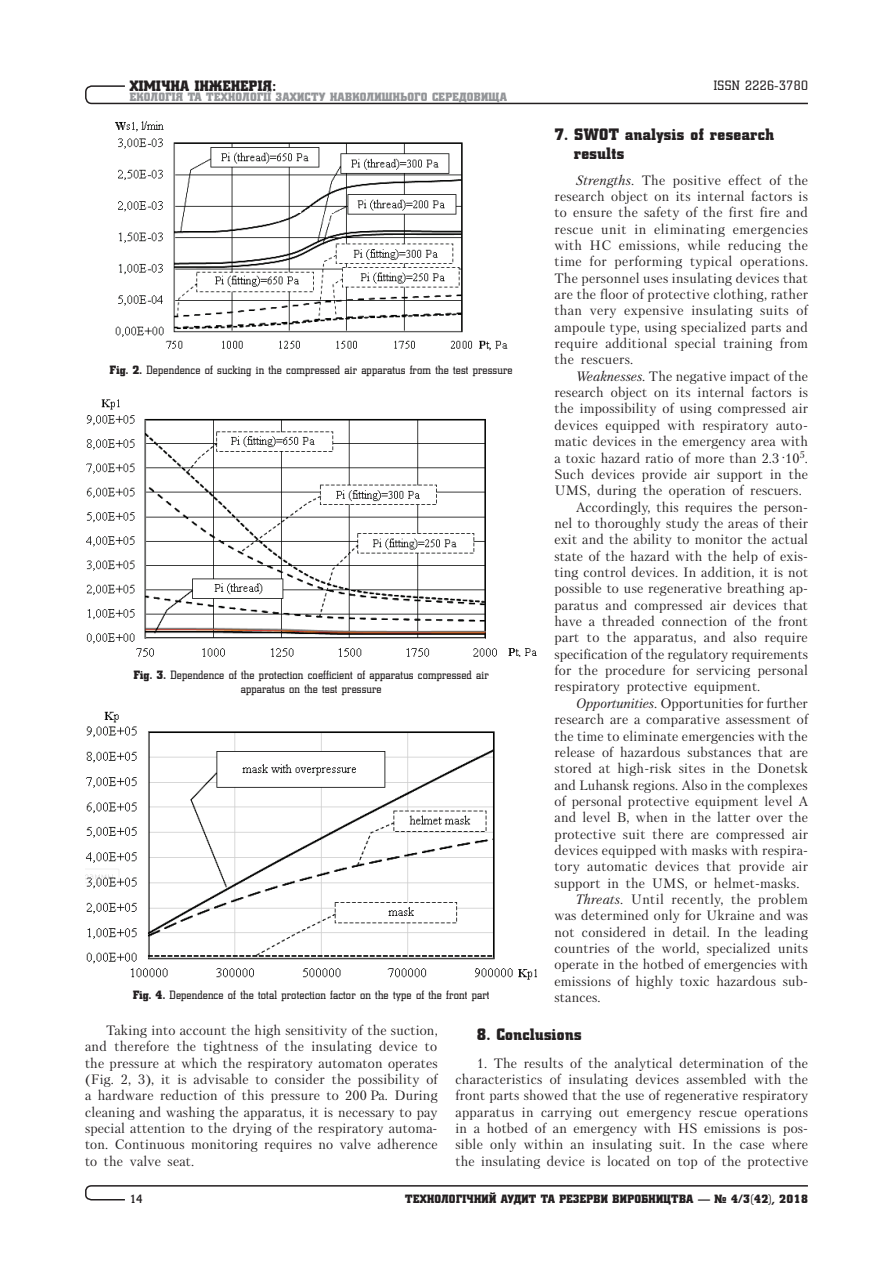
<style>
.page{position:relative;width:893px;height:1276px;background:#fff}
.page>*{position:absolute;margin:0;border:0;box-sizing:border-box;transform-origin:0 0}
.Заголовок_2_в_2_стро{font:16.5px/18.8px "Coliseum Black C";letter-spacing:.025em;color:#231f20}
.Заголовок_2{font:16.5px "Coliseum Black C";letter-spacing:.025em;color:#231f20}
.t1{font:15px "Coliseum Black C";letter-spacing:.025em;color:#231f20}
.Отсуп_англ{font:13.5px/16.4px "Petersburg C";letter-spacing:.01em;color:#231f20;text-align:justify}
.t2{font:13.5px "Coliseum C";letter-spacing:.03em;color:#231f20}
.Подпись_рисунка{font:12px/13.5px "Coliseum C";letter-spacing:.015em;color:#231f20;text-align:center}
.t3{font:12px "Coliseum Black C";letter-spacing:.025em;color:#231f20}
.t4{font:12px "Coliseum Black C";letter-spacing:.025em;color:#939598}
.t5{font:700 12px "Coliseum C";color:#231f20}
.s1{font-style:italic}
.s2{font-family:"Coliseum Black C"}
</style>
<div class="page">
<svg style="left:85px;top:85px;width:723px;height:20px"></svg>
<svg style="left:85px;top:1185px;width:723px;height:16px"></svg>
<img style="left:115px;top:121px;width:393px;height:230px">
<img style="left:85px;top:711px;width:452px;height:268px">
<img style="left:86px;top:399px;width:451px;height:258px">
<p class="t1" style="left:130px;top:77px;width:148px">ХІМІЧНА ІНЖЕНЕРІЯ:</p>
<p class="t2" style="left:714px;top:78px;width:96px">ISSN 2226-3780</p>
<p class="t4" style="left:130px;top:90px;width:379px">ЕКОЛОГІЯ ТА ТЕХНОЛОГІЇ ЗАХИСТУ НАВКОЛИШНЬОГО СЕРЕДОВИЩА</p>
<p class="Заголовок_2_в_2_стро" style="left:574px;top:125px;width:201px;text-indent:-20px">7. SWOT analysis of research results</p>
<p class="Отсуп_англ" style="left:554px;top:171px;width:255px;text-indent:21px"><span class="s1">Strengths.</span> The positive effect of the research object on its internal factors is to ensure the safety of the first fire and rescue unit in eliminating emergencies with HC emissions, while reducing the time for performing typical operations.<br>The personnel uses insulating devices that are the floor of protective clothing, rather than very expensive insulating suits of ampoule type, using specialized parts and require additional special training from the rescuers.</p>
<p class="Отсуп_англ" style="left:554px;top:368px;width:255px;text-indent:21px"><span class="s1">Weaknesses.</span> The negative impact of the research object on its internal factors is the impossibility of using compressed air devices equipped with respiratory auto&shy;matic devices in the emergency area with a toxic hazard ratio of more than 2.3 10<sup>5</sup>.<br>Such devices provide air support in the UMS, during the operation of rescuers.</p>
<p class="Отсуп_англ" style="left:554px;top:498px;width:255px;text-indent:21px">Accordingly, this requires the person&shy;nel to thoroughly study the areas of their exit and the ability to monitor the actual state of the hazard with the help of exis&shy;ting control devices. In addition, it is not possible to use regenerative breathing ap&shy;paratus and compressed air devices that have a threaded connection of the front part to the apparatus, and also require specification of the regulatory requirements for the procedure for servicing personal respiratory protective equipment.</p>
<p class="Отсуп_англ" style="left:554px;top:695px;width:255px;text-indent:21px"><span class="s1">Opportunities.</span> Opportunities for further research are a comparative assessment of the time to eliminate emergencies with the release of hazardous substances that are stored at high-risk sites in the Donetsk and Luhansk regions. Also in the complexes of personal protective equipment level A and level B, when in the latter over the protective suit there are compressed air devices equipped with masks with respira&shy;tory automatic devices that provide air support in the UMS, or helmet-masks.</p>
<p class="Отсуп_англ" style="left:554px;top:891px;width:255px;text-indent:21px"><span class="s1">Threats.</span> Until recently, the problem was determined only for Ukraine and was not considered in detail. In the leading countries of the world, specialized units operate in the hotbed of emergencies with emissions of highly toxic hazardous sub&shy;stances.</p>
<p class="Заголовок_2" style="left:477px;top:1024px;width:106px">8. Conclusions</p>
<p class="Отсуп_англ" style="left:455px;top:1054px;width:354px;text-indent:21px">1. The results of the analytical determination of the characteristics of insulating devices assembled with the front parts showed that the use of regenerative respiratory apparatus in carrying out emergency rescue operations in a hotbed of an emergency with HS emissions is pos&shy;sible only within an insulating suit. In the case where the insulating device is located on top of the protective</p>
<p class="Подпись_рисунка" style="left:110px;top:362px;width:404px"><span class="s2">Fig. 2.</span> Dependence of sucking in the compressed air apparatus from the test pressure</p>
<p class="Подпись_рисунка" style="left:134px;top:668px;width:356px"><span class="s2">Fig. 3.</span> Dependence of the protection coefficient of apparatus compressed air apparatus on the test pressure</p>
<p class="Подпись_рисунка" style="left:133px;top:988px;width:358px"><span class="s2">Fig. 4.</span> Dependence of the total protection factor on the type of the front part</p>
<p class="Отсуп_англ" style="left:85px;top:1022px;width:354px;text-indent:21px">Taking into account the high sensitivity of the suction, and therefore the tightness of the insulating device to the pressure at which the respiratory automaton operates (Fig. 2, 3), it is advisable to consider the possibility of a hardware reduction of this pressure to 200 Pa. During cleaning and washing the apparatus, it is necessary to pay special attention to the drying of the respiratory automa&shy;ton. Continuous monitoring requires no valve adherence to the valve seat.</p>
<p class="t5" style="left:130px;top:1191px;width:14px">14</p>
<p class="t3" style="left:405px;top:1191px;width:404px">ТЕХНОЛОГІЧНИЙ АУДИТ ТА РЕЗЕРВИ ВИРОБНИЦТВА — № 4/3(42), 2018</p>
</div>
